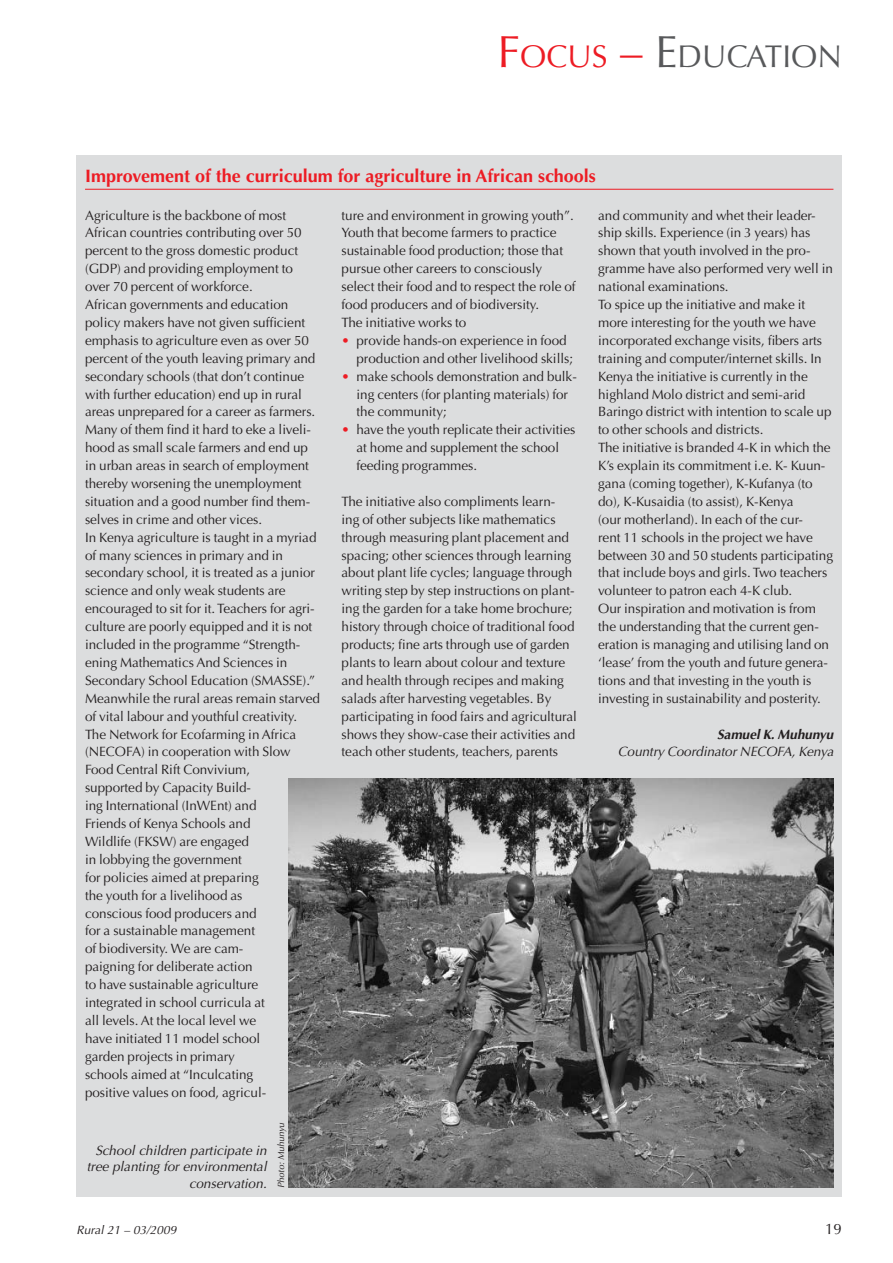
<style>
.page{position:relative;width:893px;height:1263px;background:#fff}
.page>*{position:absolute;margin:0;border:0;box-sizing:border-box;transform-origin:0 0}
.t1{font:31.5px "Optima";color:#58595b}
.t2{font:700 18px "Optima";color:#ed1c24}
.t3{font:15px "Optima";color:#231f20}
.t4{font:13.5px/17.9px "Optima";letter-spacing:-.005em;color:#231f20}
.t5{font:italic 13.5px/16.5px "Optima";color:#231f20;text-align:right}
.t6{font:italic 700 13.5px "Optima";letter-spacing:-.005em;color:#231f20}
.t7{font:italic 12px "Optima";color:#231f20}
.t8{font:italic 9px "Optima";color:#231f20}
.s1{font-size:45px;color:#ed1c24}
.s2{color:#ed1c24}
.s3{font-size:45px}
</style>
<div class="page">
<div style="left:77px;top:155px;width:765px;height:1042px;background:#dcddde"></div>
<hr style="left:85px;top:189px;width:748px;height:1px;background:#ed1c24">
<img style="left:288px;top:779px;width:545px;height:408px">
<h1 class="t1" style="left:498px;top:43px;width:346px"><span class="s1">F</span><span class="s2">OCUS</span> <span class="s1">–</span> <span class="s3">E</span>DUCATION</h1>
<h2 class="t2" style="left:85px;top:169px;width:512px">Improvement of the curriculum for agriculture in African schools</h2>
<p class="t4" style="left:85px;top:207px;width:236px">Agriculture is the backbone of most African countries contributing over 50 percent to the gross domestic product (GDP) and providing employment to over 70 percent of workforce.<br>African governments and education policy makers have not given sufficient emphasis to agriculture even as over 50 percent of the youth leaving primary and secondary schools (that don’t continue with further education) end up in rural areas unprepared for a career as farmers.<br>Many of them find it hard to eke a liveli&shy;hood as small scale farmers and end up in urban areas in search of employment thereby worsening the unemployment situation and a good number find them&shy;selves in crime and other vices.<br>In Kenya agriculture is taught in a myriad of many sciences in primary and in secondary school, it is treated as a junior science and only weak students are encouraged to sit for it. Teachers for agri&shy;culture are poorly equipped and it is not included in the programme “Strength&shy;ening Mathematics And Sciences in Secondary School Education (SMASSE).” Meanwhile the rural areas remain starved of vital labour and youthful creativity.<br>The Network for Ecofarming in Africa (NECOFA) in cooperation with Slow Food Central Rift Convivium,<br>supported by Capacity Build-<br>ing International (InWEnt) and<br>Friends of Kenya Schools and<br>Wildlife (FKSW) are engaged<br>in lobbying the government<br>for policies aimed at preparing<br>the youth for a livelihood as<br>conscious food producers and<br>for a sustainable management<br>of biodiversity. We are cam-<br>paigning for deliberate action<br>to have sustainable agriculture<br>integrated in school curricula at<br>all levels. At the local level we<br>have initiated 11 model school<br>garden projects in primary<br>schools aimed at “Inculcating<br>positive values on food, agricul-</p>
<p class="t4" style="left:342px;top:207px;width:236px">ture and environment in growing youth”.<br>Youth that become farmers to practice sustainable food production; those that pursue other careers to consciously select their food and to respect the role of food producers and of biodiversity.<br>The initiative works to</p>
<p class="t4" style="left:356px;top:333px;width:218px;text-indent:-15px"><span class="s2">•</span> provide hands-on experience in food production and other livelihood skills;</p>
<p class="t4" style="left:356px;top:368px;width:222px;text-indent:-15px"><span class="s2">•</span> make schools demonstration and bulk&shy;ing centers (for planting materials) for the community;</p>
<p class="t4" style="left:356px;top:422px;width:220px;text-indent:-15px"><span class="s2">•</span> have the youth replicate their activities at home and supplement the school feeding programmes.</p>
<p class="t4" style="left:342px;top:494px;width:237px">The initiative also compliments learn-<br>ing of other subjects like mathematics through measuring plant placement and spacing; other sciences through learning about plant life cycles; language through writing step by step instructions on plant&shy;ing the garden for a take home brochure; history through choice of traditional food products; fine arts through use of garden plants to learn about colour and texture and health through recipes and making salads after harvesting vegetables. By participating in food fairs and agricultural shows they show-case their activities and teach other students, teachers, parents</p>
<p class="t5" style="left:87px;top:1143px;width:181px">School children participate in tree planting for environmental conservation.</p>
<p class="t8" style="left:277px;top:1188px;width:67px;rotate:-90deg">Photo: Muhunyu</p>
<p class="t4" style="left:598px;top:207px;width:236px">and community and whet their leader&shy;ship skills. Experience (in 3 years) has shown that youth involved in the pro&shy;gramme have also performed very well in national examinations.<br>To spice up the initiative and make it more interesting for the youth we have incorporated exchange visits, fibers arts training and computer/internet skills. In Kenya the initiative is currently in the highland Molo district and semi-arid Baringo district with intention to scale up to other schools and districts.<br>The initiative is branded 4-K in which the K’s explain its commitment i.e. K- Kuun&shy;gana (coming together), K-Kufanya (to do), K-Kusaidia (to assist), K-Kenya<br>(our motherland). In each of the cur-<br>rent 11 schools in the project we have between 30 and 50 students participating that include boys and girls. Two teachers volunteer to patron each 4-K club.<br>Our inspiration and motivation is from the understanding that the current gen&shy;eration is managing and utilising land on ‘lease’ from the youth and future genera&shy;tions and that investing in the youth is investing in sustainability and posterity.</p>
<p class="t6" style="left:717px;top:728px;width:118px">Samuel K. Muhunyu</p>
<p class="t5" style="left:618px;top:745px;width:217px">Country Coordinator NECOFA, Kenya</p>
<p class="t7" style="left:77px;top:1224px;width:101px">Rural 21 – 03/2009</p>
<p class="t3" style="left:825px;top:1222px;width:18px">19</p>
</div>
